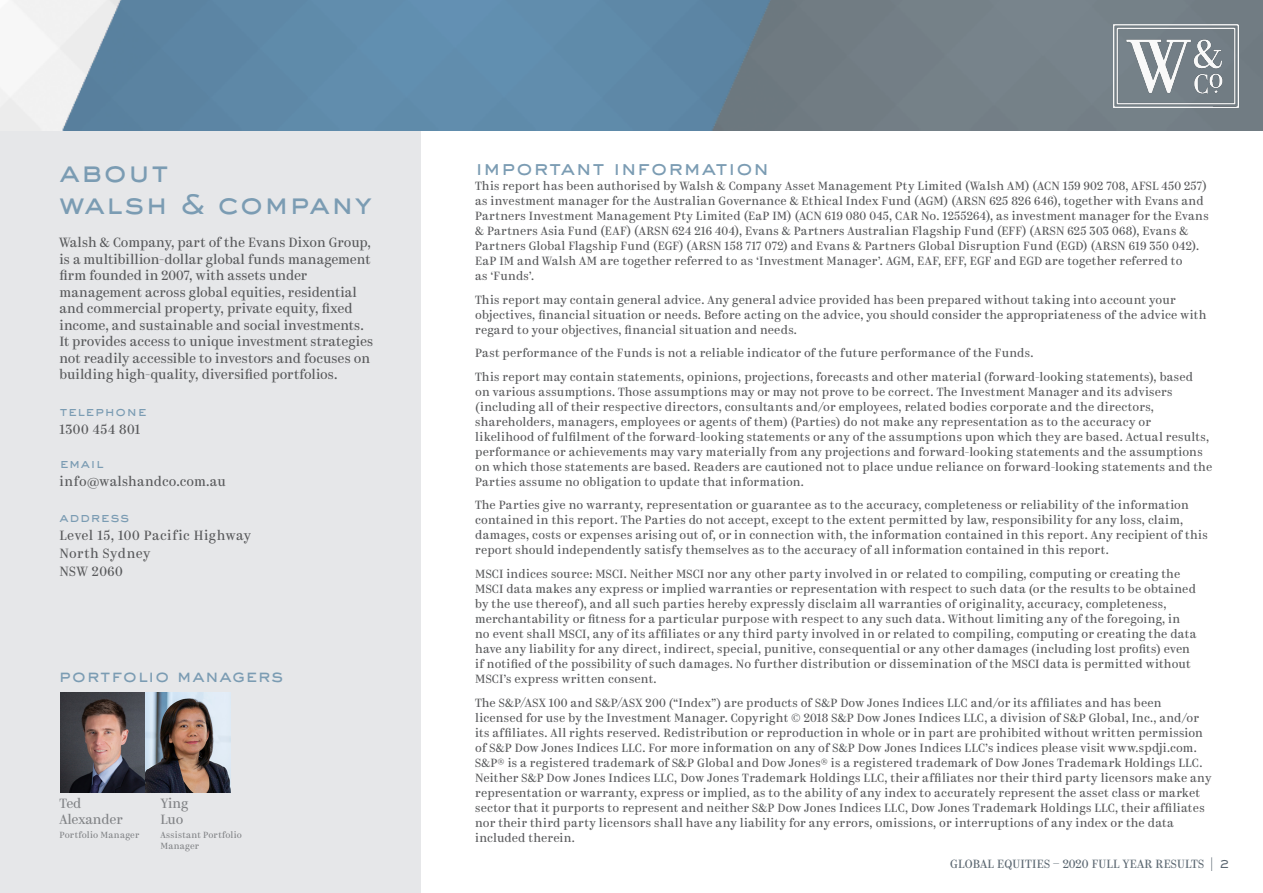
<style>
.page{position:relative;width:1263px;height:893px;background:#fff}
.page>*{position:absolute;margin:0;border:0;box-sizing:border-box;transform-origin:0 0}
.Report_Section_Heade{font:500 30px/31.5px "Sackers Gothic Std";color:#7b9cb3}
.Report_Section_Heade-2{font:500 21px "Sackers Gothic Std";letter-spacing:-.01em;color:#7b9cb3}
.Report_H2{font:500 18px "Sackers Gothic Std";letter-spacing:.01em;color:#7b9cb3}
.Report_H2-2{font:13.5px/16.5px "Kazimir";letter-spacing:.005em;color:#57585a}
.body_new{font:13.5px/18px "Kazimir";letter-spacing:.03em;color:#57585a}
.body_new-2{font:13.5px/16.2px "Kazimir";letter-spacing:-.01em;color:#808285}
.body_new-3{font:500 13.5px "Sackers Gothic Std";letter-spacing:.03em;color:#7b9cb3}
.Report_Section_Heade-3{font:12px/15px "Kazimir";letter-spacing:.02em;color:#57585a}
.t1{font:12px "Kazimir";letter-spacing:.02em;color:#5a6670}
.body_new-4{font:9px/10.8px "Kazimir";letter-spacing:.03em;color:#808285}
.s1{font-family:"Sackers Gothic Std";font-weight:500;color:#7b9cb3}
.s2{font-family:"Sackers Gothic Std";font-weight:500}
</style>
<div class="page">
<div style="left:0;top:0;width:421px;height:893px;background:#e6e7e9"></div>
<img style="left:0;top:0;width:1263px;height:130px">
<img style="left:1113px;top:24px;width:125px;height:83px">
<img style="left:60px;top:693px;width:85px;height:99px">
<img style="left:145px;top:693px;width:85px;height:99px">
<p class="Report_Section_Heade" style="left:59px;top:155px;width:314px">about<br>walsh &amp; company</p>
<p class="Report_H2-2" style="left:59px;top:235px;width:315px">Walsh &amp; Company, part of the Evans Dixon Group, is a multibillion-dollar global funds management firm founded in 2007, with assets under management across global equities, residential and commercial property, private equity, fixed income, and sustainable and social investments.<br>It provides access to unique investment strategies not readily accessible to investors and focuses on building high-quality, diversified portfolios.</p>
<p class="body_new" style="left:59px;top:403px;width:89px"><span class="s1">telephone<br></span>1300 454 801</p>
<p class="body_new-3" style="left:59px;top:454px;width:46px">email</p>
<p class="body_new" style="left:59px;top:473px;width:168px">info@walshandco.com.au</p>
<p class="body_new-3" style="left:59px;top:508px;width:72px">address</p>
<p class="body_new" style="left:59px;top:527px;width:193px">Level 15, 100 Pacific Highway</p>
<p class="body_new" style="left:59px;top:545px;width:92px">North Sydney</p>
<p class="body_new" style="left:59px;top:563px;width:65px">NSW 2060</p>
<p class="Report_H2" style="left:58px;top:663px;width:226px">portfolio managers</p>
<p class="body_new-2" style="left:59px;top:796px;width:65px">Ted<br>Alexander</p>
<p class="body_new-4" style="left:59px;top:830px;width:81px">Portfolio Manager</p>
<p class="body_new-2" style="left:160px;top:796px;width:29px">Ying<br>Luo</p>
<p class="body_new-4" style="left:160px;top:830px;width:83px">Assistant Portfolio<br>Manager</p>
<p class="Report_Section_Heade-2" style="left:475px;top:154px;width:296px">important information</p>
<p class="Report_Section_Heade-3" style="left:475px;top:179px;width:735px">This report has been authorised by Walsh &amp; Company Asset Management Pty Limited (Walsh AM) (ACN 159 902 708, AFSL 450 257) as investment manager for the Australian Governance &amp; Ethical Index Fund (AGM) (ARSN 625 826 646), together with Evans and Partners Investment Management Pty Limited (EaP IM) (ACN 619 080 045, CAR No. 1255264), as investment manager for the Evans &amp; Partners Asia Fund (EAF) (ARSN 624 216 404), Evans &amp; Partners Australian Flagship Fund (EFF) (ARSN 625 303 068), Evans &amp; Partners Global Flagship Fund (EGF) (ARSN 158 717 072) and Evans &amp; Partners Global Disruption Fund (EGD) (ARSN 619 350 042).<br>EaP IM and Walsh AM are together referred to as ‘Investment Manager’. AGM, EAF, EFF, EGF and EGD are together referred to<br>as ‘Funds’.</p>
<p class="Report_Section_Heade-3" style="left:475px;top:293px;width:733px">This report may contain general advice. Any general advice provided has been prepared without taking into account your objectives, financial situation or needs. Before acting on the advice, you should consider the appropriateness of the advice with regard to your objectives, financial situation and needs.</p>
<p class="Report_Section_Heade-3" style="left:475px;top:346px;width:560px">Past performance of the Funds is not a reliable indicator of the future performance of the Funds.</p>
<p class="Report_Section_Heade-3" style="left:475px;top:370px;width:738px">This report may contain statements, opinions, projections, forecasts and other material (forward-looking statements), based<br>on various assumptions. Those assumptions may or may not prove to be correct. The Investment Manager and its advisers (including all of their respective directors, consultants and/or employees, related bodies corporate and the directors, shareholders, managers, employees or agents of them) (Parties) do not make any representation as to the accuracy or likelihood of fulfilment of the forward-looking statements or any of the assumptions upon which they are based. Actual results, performance or achievements may vary materially from any projections and forward-looking statements and the assumptions on which those statements are based. Readers are cautioned not to place undue reliance on forward-looking statements and the Parties assume no obligation to update that information.</p>
<p class="Report_Section_Heade-3" style="left:475px;top:498px;width:734px">The Parties give no warranty, representation or guarantee as to the accuracy, completeness or reliability of the information contained in this report. The Parties do not accept, except to the extent permitted by law, responsibility for any loss, claim, damages, costs or expenses arising out of, or in connection with, the information contained in this report. Any recipient of this report should independently satisfy themselves as to the accuracy of all information contained in this report.</p>
<p class="Report_Section_Heade-3" style="left:475px;top:567px;width:723px">MSCI indices source: MSCI. Neither MSCI nor any other party involved in or related to compiling, computing or creating the MSCI data makes any express or implied warranties or representation with respect to such data (or the results to be obtained by the use thereof), and all such parties hereby expressly disclaim all warranties of originality, accuracy, completeness, merchantability or fitness for a particular purpose with respect to any such data. Without limiting any of the foregoing, in no event shall MSCI, any of its affiliates or any third party involved in or related to compiling, computing or creating the data have any liability for any direct, indirect, special, punitive, consequential or any other damages (including lost profits) even if notified of the possibility of such damages. No further distribution or dissemination of the MSCI data is permitted without MSCI’s express written consent.</p>
<p class="Report_Section_Heade-3" style="left:475px;top:695px;width:738px">The S&amp;P/ASX 100 and S&amp;P/ASX 200 (“Index”) are products of S&amp;P Dow Jones Indices LLC and/or its affiliates and has been licensed for use by the Investment Manager. Copyright © 2018 S&amp;P Dow Jones Indices LLC, a division of S&amp;P Global, Inc., and/or its affiliates. All rights reserved. Redistribution or reproduction in whole or in part are prohibited without written permission of S&amp;P Dow Jones Indices LLC. For more information on any of S&amp;P Dow Jones Indices LLC’s indices please visit www.spdji.com.<br>S&amp;P® is a registered trademark of S&amp;P Global and Dow Jones® is a registered trademark of Dow Jones Trademark Holdings LLC.<br>Neither S&amp;P Dow Jones Indices LLC, Dow Jones Trademark Holdings LLC, their affiliates nor their third party licensors make any representation or warranty, express or implied, as to the ability of any index to accurately represent the asset class or market sector that it purports to represent and neither S&amp;P Dow Jones Indices LLC, Dow Jones Trademark Holdings LLC, their affiliates nor their third party licensors shall have any liability for any errors, omissions, or interruptions of any index or the data included therein.</p>
<p class="t1" style="left:950px;top:856px;width:281px">GLOBAL EQUITIES – 2020 FULL YEAR RESULTS | <span class="s2">2</span></p>
</div>
